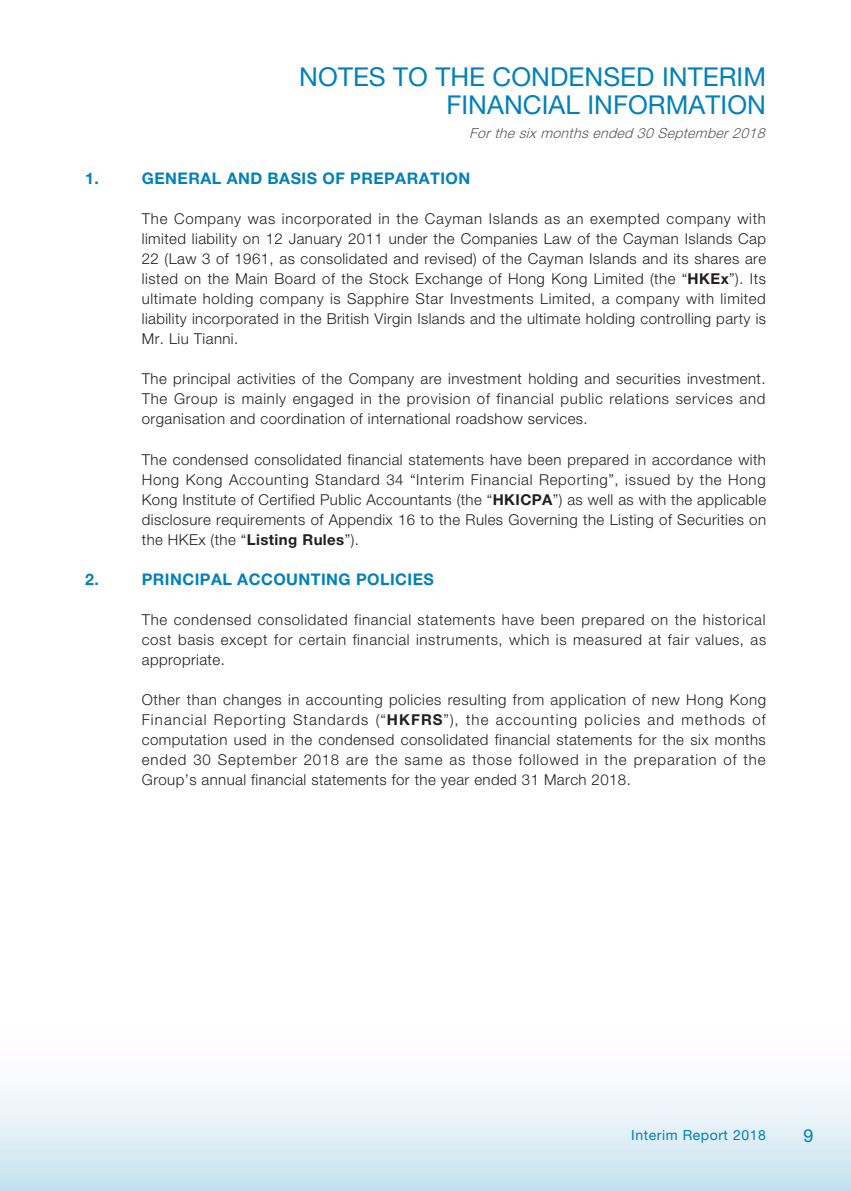
<style>
.page{position:relative;width:851px;height:1191px;background:#fff}
.page>*{position:absolute;margin:0;border:0;box-sizing:border-box;transform-origin:0 0}
.t1{font:26px/28px "Helvetica Neue LT Std";letter-spacing:.005em;color:#0081bb;text-align:right}
.t2{font:18px "Helvetica Neue LT Std";color:#0081bb}
.t3{font:700 16px "Helvetica Neue LT Std";letter-spacing:.03em;color:#0081bb}
.t4{font:300 15px/20px "Helvetica Neue LT Std";letter-spacing:.03em;color:#231f20;text-align:justify}
.t5{font:italic 300 14px "Helvetica Neue LT Std";color:#57585a}
.t6{font:14px "Helvetica Neue LT Std";letter-spacing:.04em;color:#0081bb}
.s1{font-weight:700}
</style>
<div class="page">
<div style="left:0;top:1011px;width:850px;height:180px;background:linear-gradient(to bottom,#fff,#cbe5f2)"></div>
<h1 class="t1" style="left:299px;top:62px;width:468px">NOTES TO THE CONDENSED INTERIM<br>FINANCIAL INFORMATION</h1>
<p class="t5" style="left:469px;top:124px;width:301px">Forthe sixmonthsended 30 September2018</p>
<p class="t3" style="left:85px;top:169px;width:15px">1.</p>
<p class="t3" style="left:142px;top:169px;width:330px">GENERAL AND BASIS OF PREPARATION</p>
<p class="t4" style="left:142px;top:209px;width:625px">The Company was incorporated in the Cayman Islands as an exempted company with limited liability on 12 January 2011 under the Companies Law of the Cayman Islands Cap 22 (Law 3 of 1961, as consolidated and revised) of the Cayman Islands and its shares are listed on the Main Board of the Stock Exchange of Hong Kong Limited (the “<span class="s1">HKEx</span>”). Its ultimate holding company is Sapphire Star Investments Limited, a company with limited liability incorporated in the British Virgin Islands and the ultimate holding controlling party is Mr. Liu Tianni.</p>
<p class="t4" style="left:142px;top:369px;width:625px">The principal activities of the Company are investment holding and securities investment.<br>The Group is mainly engaged in the provision of financial public relations services and organisation and coordination of international roadshow services.</p>
<p class="t4" style="left:142px;top:449px;width:625px">The condensed consolidated financial statements have been prepared in accordance with Hong Kong Accounting Standard 34 “Interim Financial Reporting”, issued by the Hong Kong Institute of Certified Public Accountants (the “<span class="s1">HKICPA</span>”) as well as with the applicable disclosure requirements of Appendix 16 to the Rules Governing the Listing of Securities on the HKEx (the “<span class="s1">Listing Rules</span>”).</p>
<p class="t3" style="left:85px;top:569px;width:15px">2.</p>
<p class="t3" style="left:142px;top:569px;width:293px">PRINCIPAL ACCOUNTING POLICIES</p>
<p class="t4" style="left:142px;top:609px;width:625px">The condensed consolidated financial statements have been prepared on the historical cost basis except for certain financial instruments, which is measured at fair values, as appropriate.</p>
<p class="t4" style="left:142px;top:689px;width:625px">Other than changes in accounting policies resulting from application of new Hong Kong Financial Reporting Standards (“<span class="s1">HKFRS</span>”), the accounting policies and methods of computation used in the condensed consolidated financial statements for the six months ended 30 September 2018 are the same as those followed in the preparation of the Group’s annual financial statements for the year ended 31 March 2018.</p>
<p class="t6" style="left:631px;top:1127px;width:136px">Interim Report 2018</p>
<p class="t2" style="left:803px;top:1124px;width:12px">9</p>
</div>
